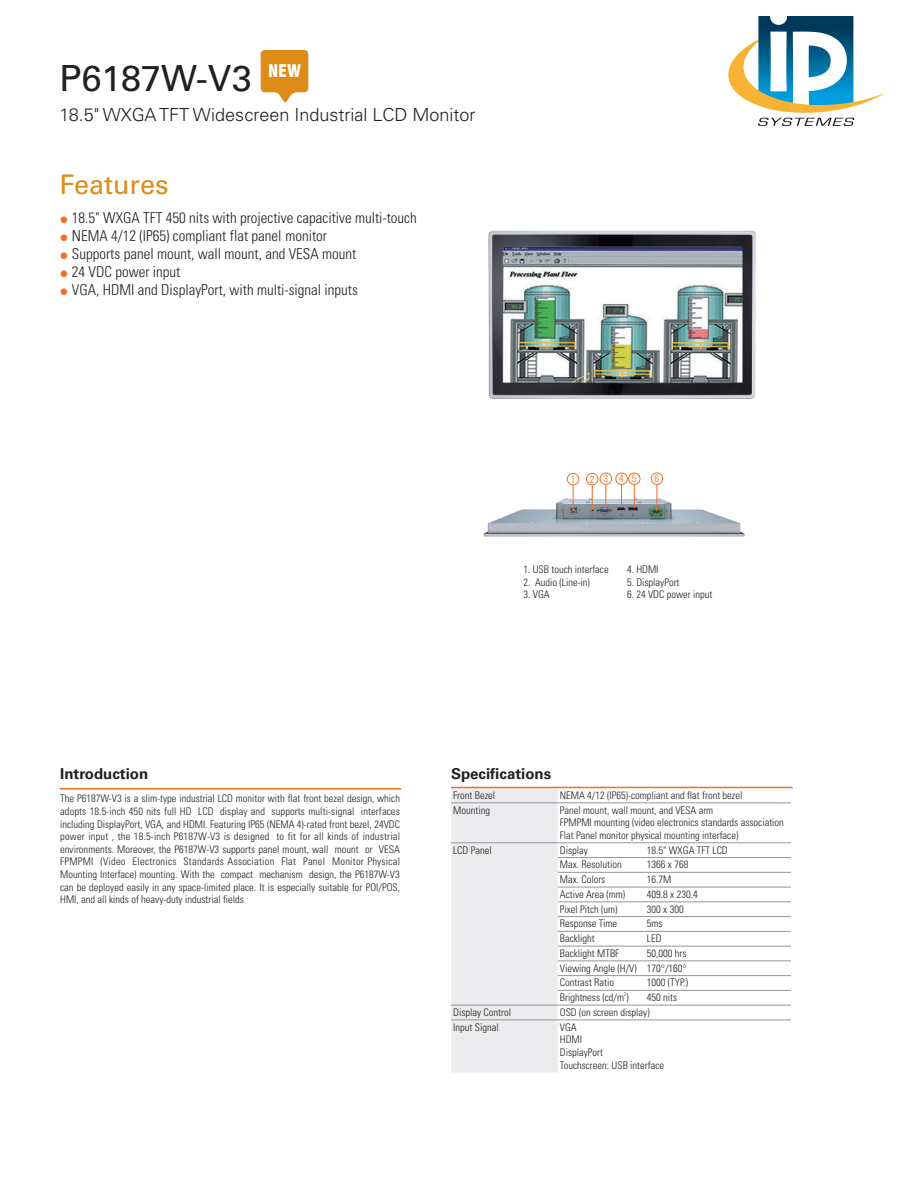
<style>
.page{position:relative;width:915px;height:1191px;background:#fff}
.page>*{position:absolute;margin:0;border:0;box-sizing:border-box;transform-origin:0 0}
.t1{font:36px "Univers LT Std";color:#231f20}
.t2{font:27px "Univers LT Std";color:#df8b17}
.t3{font:300 18px "Univers LT Std";color:#231f20}
.t4{font:900 condensed 17.1px "Swiss 721 BT";color:#fff}
.t5{font:300 condensed 15px "Univers LT Std";color:#231f20}
.t6{font:700 15px "Univers LT Std";color:#231f20}
.t7{font:300 condensed 10.5px/12.6px "Univers LT Std";color:#231f20;text-align:justify}
.t8{font:300 condensed 10.5px "Univers LT Std";color:#f36e21}
.t9{font:300 condensed 5.25px "Univers LT Std";color:#231f20}
.s1{font-family:"Trebuchet MS";font-weight:400;font-stretch:normal;color:#f36e21}
</style>
<div class="page">
<svg style="left:260px;top:50px;width:48px;height:53px"></svg>
<div style="left:451px;top:788px;width:106px;height:284px;background:#ececee"></div>
<hr style="left:451px;top:802px;width:106px;height:1px;background:#939598">
<hr style="left:557px;top:802px;width:87px;height:1px;background:#939598">
<hr style="left:644px;top:802px;width:146px;height:1px;background:#939598">
<hr style="left:451px;top:842px;width:106px;height:1px;background:#939598">
<hr style="left:557px;top:842px;width:87px;height:1px;background:#939598">
<hr style="left:644px;top:842px;width:146px;height:1px;background:#939598">
<hr style="left:557px;top:857px;width:87px;height:1px;background:#939598">
<hr style="left:644px;top:857px;width:146px;height:1px;background:#939598">
<hr style="left:557px;top:872px;width:87px;height:1px;background:#939598">
<hr style="left:644px;top:872px;width:146px;height:1px;background:#939598">
<hr style="left:557px;top:886px;width:87px;height:1px;background:#939598">
<hr style="left:644px;top:886px;width:146px;height:1px;background:#939598">
<hr style="left:557px;top:901px;width:87px;height:1px;background:#939598">
<hr style="left:644px;top:901px;width:146px;height:1px;background:#939598">
<hr style="left:557px;top:916px;width:87px;height:1px;background:#939598">
<hr style="left:644px;top:916px;width:146px;height:1px;background:#939598">
<hr style="left:557px;top:931px;width:87px;height:1px;background:#939598">
<hr style="left:644px;top:931px;width:146px;height:1px;background:#939598">
<hr style="left:557px;top:946px;width:87px;height:1px;background:#939598">
<hr style="left:644px;top:946px;width:146px;height:1px;background:#939598">
<hr style="left:557px;top:960px;width:87px;height:1px;background:#939598">
<hr style="left:644px;top:960px;width:146px;height:1px;background:#939598">
<hr style="left:557px;top:975px;width:87px;height:1px;background:#939598">
<hr style="left:644px;top:975px;width:146px;height:1px;background:#939598">
<hr style="left:557px;top:990px;width:87px;height:1px;background:#939598">
<hr style="left:644px;top:990px;width:146px;height:1px;background:#939598">
<hr style="left:451px;top:1005px;width:106px;height:1px;background:#939598">
<hr style="left:557px;top:1005px;width:87px;height:1px;background:#939598">
<hr style="left:644px;top:1005px;width:146px;height:1px;background:#939598">
<hr style="left:451px;top:1019px;width:106px;height:1px;background:#939598">
<hr style="left:557px;top:1019px;width:87px;height:1px;background:#939598">
<hr style="left:644px;top:1019px;width:146px;height:1px;background:#939598">
<hr style="left:60px;top:788px;width:341px;height:1px;background:#f36e21">
<hr style="left:451px;top:786px;width:341px;height:2px;background:#f36e21">
<img style="left:488px;top:230px;width:268px;height:169px">
<img style="left:483px;top:472px;width:262px;height:65px">
<svg style="left:572px;top:485px;width:1px;height:25px"></svg>
<svg style="left:591px;top:485px;width:1px;height:25px"></svg>
<div style="left:566px;top:473px;width:13px;height:12px;border:1px solid #f36e21;border-radius:50%"></div>
<div style="left:586px;top:473px;width:12px;height:12px;border:1px solid #f36e21;border-radius:50%"></div>
<svg style="left:605px;top:485px;width:1px;height:25px"></svg>
<svg style="left:621px;top:485px;width:1px;height:23px"></svg>
<svg style="left:633px;top:485px;width:1px;height:23px"></svg>
<svg style="left:656px;top:485px;width:1px;height:27px"></svg>
<div style="left:599px;top:472px;width:12px;height:13px;border:1px solid #f36e21;border-radius:50%"></div>
<div style="left:615px;top:472px;width:12px;height:13px;border:1px solid #f36e21;border-radius:50%"></div>
<div style="left:628px;top:472px;width:12px;height:13px;border:1px solid #f36e21;border-radius:50%"></div>
<div style="left:650px;top:472px;width:12px;height:13px;border:1px solid #f36e21;border-radius:50%"></div>
<img style="left:728px;top:17px;width:157px;height:109px">
<p class="t1" style="left:60px;top:56px;width:194px">P6187W-V3</p>
<p class="t4" style="left:268px;top:61px;width:34px">NEW</p>
<p class="t3" style="left:60px;top:104px;width:417px">18.5" WXGA TFT Widescreen Industrial LCD Monitor</p>
<p class="t2" style="left:60px;top:168px;width:110px">Features</p>
<p class="t5" style="left:60px;top:209px;width:358px"><span class="s1">●</span> 18.5" WXGA TFT 450 nits with projective capacitive multi-touch</p>
<p class="t5" style="left:60px;top:227px;width:269px"><span class="s1">●</span> NEMA 4/12 (IP65) compliant flat panel monitor</p>
<p class="t5" style="left:60px;top:245px;width:298px"><span class="s1">●</span> Supports panel mount, wall mount, and VESA mount</p>
<p class="t5" style="left:60px;top:263px;width:122px"><span class="s1">●</span> 24 VDC power input</p>
<p class="t5" style="left:60px;top:281px;width:300px"><span class="s1">●</span> VGA, HDMI and DisplayPort, with multi-signal inputs</p>
<p class="t8" style="left:570px;top:472px;width:6px">1</p>
<p class="t8" style="left:589px;top:472px;width:6px">2</p>
<p class="t8" style="left:603px;top:472px;width:6px">3</p>
<p class="t8" style="left:619px;top:472px;width:6px">4</p>
<p class="t8" style="left:631px;top:472px;width:6px">5</p>
<p class="t8" style="left:654px;top:472px;width:6px">6</p>
<p class="t7" style="left:523px;top:563px;width:87px">1. USB touch interface</p>
<p class="t7" style="left:626px;top:563px;width:33px">4. HDMI</p>
<p class="t7" style="left:523px;top:575px;width:68px">2. Audio (Line-in)</p>
<p class="t7" style="left:626px;top:575px;width:54px">5. DisplayPort</p>
<p class="t7" style="left:523px;top:588px;width:28px">3. VGA</p>
<p class="t7" style="left:626px;top:588px;width:87px">6. 24 VDC power input</p>
<p class="t6" style="left:60px;top:765px;width:89px">Introduction</p>
<p class="t6" style="left:451px;top:765px;width:102px">Specifications</p>
<p class="t7" style="left:60px;top:792px;width:341px">The P6187W-V3 is a slim-type industrial LCD monitor with flat front bezel design, which adopts 18.5-inch 450 nits full HD LCD display and supports multi-signal interfaces including DisplayPort, VGA, and HDMI. Featuring IP65 (NEMA 4)-rated front bezel, 24VDC power input , the 18.5-inch P6187W-V3 is designed to fit for all kinds of industrial environments. Moreover, the P6187W-V3 supports panel mount, wall mount or VESA FPMPMI (Video Electronics Standards Association Flat Panel Monitor Physical Mounting Interface) mounting. With the compact mechanism design, the P6187W-V3 can be deployed easily in any space-limited place. It is especially suitable for POI/POS, HMI, and all kinds of heavy-duty industrial fields</p>
<p class="t7" style="left:453px;top:789px;width:43px">Front Bezel</p>
<p class="t7" style="left:559px;top:789px;width:184px">NEMA 4/12 (IP65)-compliant and flat front bezel</p>
<p class="t7" style="left:453px;top:803px;width:38px">Mounting</p>
<p class="t7" style="left:559px;top:803px;width:155px">Panel mount, wall mount, and VESA arm</p>
<p class="t7" style="left:559px;top:816px;width:225px">FPMPMI mounting (video electronics standards association</p>
<p class="t7" style="left:559px;top:829px;width:180px">Flat Panel monitor physical mounting interface)</p>
<p class="t7" style="left:453px;top:843px;width:40px">LCD Panel</p>
<p class="t7" style="left:559px;top:843px;width:29px">Display</p>
<p class="t7" style="left:646px;top:843px;width:82px">18.5" WXGA TFT LCD</p>
<p class="t7" style="left:559px;top:858px;width:63px">Max. Resolution</p>
<p class="t7" style="left:646px;top:858px;width:43px">1366 x 768</p>
<p class="t7" style="left:559px;top:873px;width:47px">Max. Colors</p>
<p class="t7" style="left:646px;top:873px;width:26px">16.7M</p>
<p class="t7" style="left:559px;top:888px;width:67px">Active Area (mm)</p>
<p class="t7" style="left:646px;top:888px;width:52px">409.8 x 230.4</p>
<p class="t7" style="left:559px;top:902px;width:59px">Pixel Pitch (um)</p>
<p class="t7" style="left:646px;top:902px;width:38px">300 x 300</p>
<p class="t7" style="left:559px;top:917px;width:59px">Response Time</p>
<p class="t7" style="left:646px;top:917px;width:17px">5ms</p>
<p class="t7" style="left:559px;top:932px;width:36px">Backlight</p>
<p class="t7" style="left:646px;top:932px;width:16px">LED</p>
<p class="t7" style="left:559px;top:947px;width:61px">Backlight MTBF</p>
<p class="t7" style="left:646px;top:947px;width:41px">50,000 hrs</p>
<p class="t7" style="left:559px;top:961px;width:78px">Viewing Angle (H/V)</p>
<p class="t7" style="left:646px;top:961px;width:41px">170°/160°</p>
<p class="t7" style="left:559px;top:976px;width:56px">Contrast Ratio</p>
<p class="t7" style="left:646px;top:976px;width:43px">1000 (TYP.)</p>
<p class="t7" style="left:559px;top:991px;width:70px">Brightness (cd/m )</p>
<p class="t9" style="left:623px;top:991px;width:4px">2</p>
<p class="t7" style="left:646px;top:991px;width:32px">450 nits</p>
<p class="t7" style="left:453px;top:1006px;width:59px">Display Control</p>
<p class="t7" style="left:559px;top:1006px;width:91px">OSD (on screen display)</p>
<p class="t7" style="left:453px;top:1020px;width:47px">Input Signal</p>
<p class="t7" style="left:559px;top:1020px;width:18px">VGA</p>
<p class="t7" style="left:559px;top:1033px;width:24px">HDMI</p>
<p class="t7" style="left:559px;top:1046px;width:45px">DisplayPort</p>
<p class="t7" style="left:559px;top:1058px;width:106px">Touchscreen: USB interface</p>
</div>
